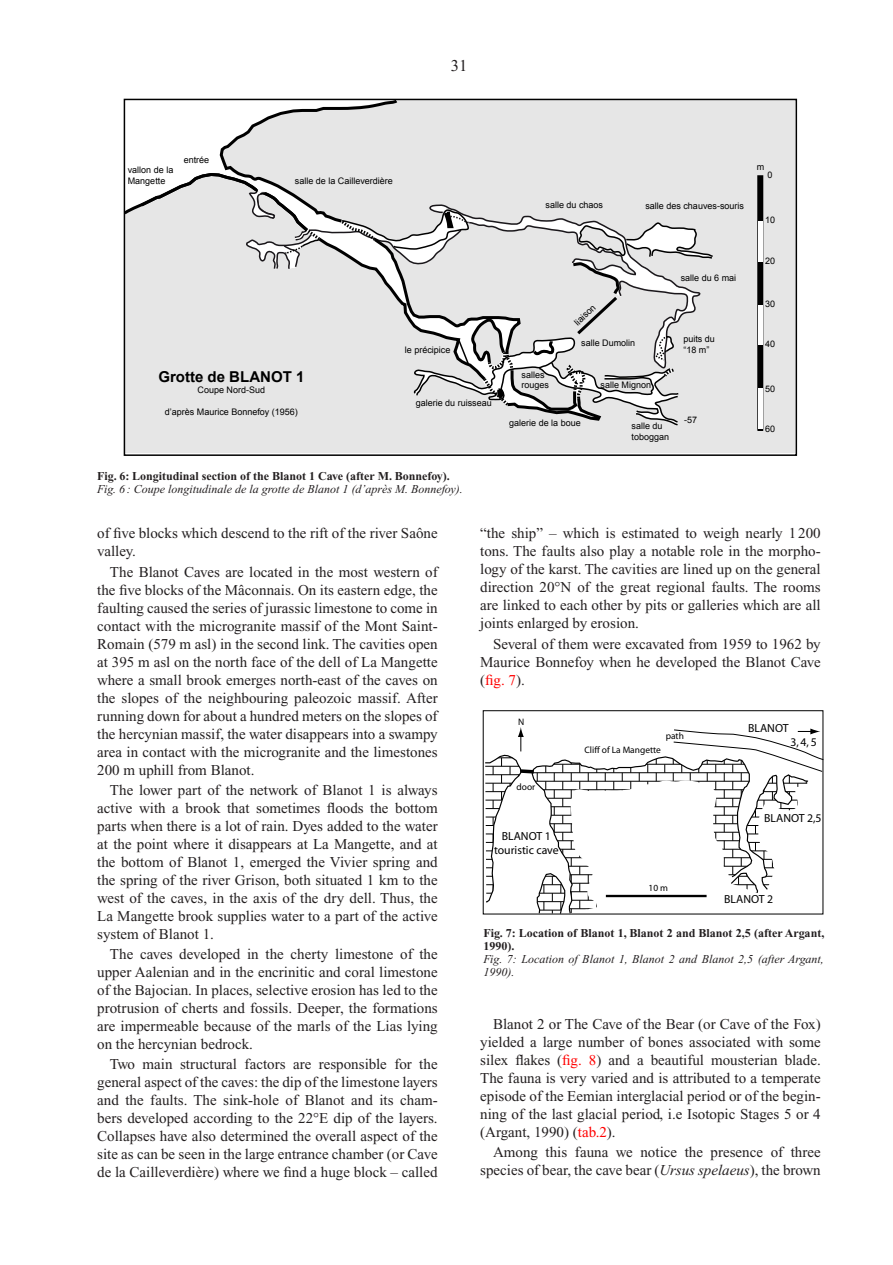
<style>
.page{position:relative;width:893px;height:1265px;background:#fff}
.page>*{position:absolute;margin:0;border:0;box-sizing:border-box;transform-origin:0 0}
.t1{font:16.5px "Times New Roman";color:#231f20}
.t2{font:15px/18px "Times New Roman";color:#231f20;text-align:justify}
.t3{font:700 15px "Arial";color:#000}
.t4{font:italic 12px/12.8px "Times New Roman";color:#231f20}
.t5{font:700 12px/12.8px "Times New Roman";color:#231f20}
.t6{font:11.7px/14.1px "Myriad";color:#000;text-align:center}
.t7{font:9.45px "Myriad";color:#000}
.t8{font:9px/10.8px "Arial";color:#000}
.s1{color:#f00}
.s2{font-style:italic}
</style>
<div class="page">
<div style="left:124px;top:99px;width:671px;height:355px;background:#e6e6e6"></div>
<div style="left:757px;top:175px;width:6px;height:256px;border:2px solid #000"></div>
<div style="left:757px;top:221px;width:5px;height:40px;background:#fff"></div>
<div style="left:757px;top:305px;width:5px;height:40px;background:#fff"></div>
<div style="left:757px;top:389px;width:5px;height:40px;background:#fff"></div>
<svg style="left:123px;top:98px;width:591px;height:328px"></svg>
<svg style="left:485px;top:727px;width:336px;height:185px"></svg>
<div style="left:482px;top:710px;width:341px;height:204px;border:1px solid #000"></div>
<hr style="left:605px;top:894px;width:101px;height:3px;background:#000">
<p class="t1" style="left:450px;top:56px;width:18px">31</p>
<p class="t8" style="left:128px;top:164px;width:47px">vallon de la<br>Mangette</p>
<p class="t8" style="left:184px;top:154px;width:27px">entrée</p>
<p class="t8" style="left:295px;top:176px;width:100px">salle de la Cailleverdière</p>
<p class="t3" style="left:158px;top:367px;width:147px">Grotte de BLANOT 1</p>
<p class="t8" style="left:197px;top:384px;width:69px">Coupe Nord-Sud</p>
<p class="t8" style="left:165px;top:406px;width:135px">d’après Maurice Bonnefoy (1956)</p>
<p class="t8" style="left:404px;top:345px;width:47px">le précipice</p>
<p class="t8" style="left:415px;top:397px;width:78px">galerie du ruisseau</p>
<p class="t5" style="left:97px;top:470px;width:354px">Fig. 6: Longitudinal section of the Blanot 1 Cave (after M. Bonnefoy).</p>
<p class="t4" style="left:97px;top:482px;width:367px">Fig. 6 : Coupe longitudinale de la grotte de Blanot 1 (d’après M. Bonnefoy).</p>
<p class="t8" style="left:545px;top:199px;width:59px">salle du chaos</p>
<p class="t8" style="left:645px;top:201px;width:100px">salle des chauves-souris</p>
<p class="t8" style="left:521px;top:369px;width:29px">salles rouges</p>
<p class="t8" style="left:572px;top:320px;width:27px;rotate:-43deg">liaison</p>
<p class="t8" style="left:581px;top:337px;width:56px">salle Dumolin</p>
<p class="t8" style="left:600px;top:379px;width:52px">salle Mignon</p>
<p class="t8" style="left:509px;top:418px;width:73px">galerie de la boue</p>
<p class="t8" style="left:631px;top:420px;width:39px">salle du toboggan</p>
<p class="t8" style="left:680px;top:273px;width:57px">salle du 6 mai</p>
<p class="t8" style="left:683px;top:334px;width:33px">puits du “18 m”</p>
<p class="t8" style="left:683px;top:415px;width:15px">-57</p>
<p class="t8" style="left:756px;top:162px;width:9px">m</p>
<p class="t8" style="left:767px;top:169px;width:7px">0</p>
<p class="t8" style="left:764px;top:215px;width:12px">10</p>
<p class="t8" style="left:764px;top:255px;width:12px">20</p>
<p class="t8" style="left:764px;top:299px;width:12px">30</p>
<p class="t8" style="left:764px;top:339px;width:12px">40</p>
<p class="t8" style="left:764px;top:383px;width:12px">50</p>
<p class="t8" style="left:764px;top:423px;width:12px">60</p>
<p class="t2" style="left:97px;top:524px;width:342px">of five blocks which descend to the rift of the river Saône valley.</p>
<p class="t2" style="left:97px;top:562px;width:343px;text-indent:13px">The Blanot Caves are located in the most western of the five blocks of the Mâconnais. On its eastern edge, the faulting caused the series of jurassic limestone to come in contact with the microgranite massif of the Mont Saint-Romain (579 m asl) in the second link. The cavities open at 395 m asl on the north face of the dell of La Mangette where a small brook emerges north-east of the caves on the slopes of the neighbouring paleozoic massif. After running down for about a hundred meters on the slopes of the hercynian massif, the water disappears into a swampy area in contact with the microgranite and the limestones 200 m uphill from Blanot.</p>
<p class="t2" style="left:97px;top:780px;width:342px;text-indent:13px">The lower part of the network of Blanot 1 is always active with a brook that sometimes floods the bottom parts when there is a lot of rain. dyes added to the water at the point where it disappears at La Mangette, and at the bottom of Blanot 1, emerged the Vivier spring and the spring of the river Grison, both situated 1 km to the west of the caves, in the axis of the dry dell. Thus, the La Mangette brook supplies water to a part of the active system of Blanot 1.</p>
<p class="t2" style="left:97px;top:944px;width:342px;text-indent:13px">The caves developed in the cherty limestone of the upper Aalenian and in the encrinitic and coral limestone of the Bajocian. In places, selective erosion has led to the protrusion of cherts and fossils. deeper, the formations are impermeable because of the marls of the Lias lying on the hercynian bedrock.</p>
<p class="t2" style="left:97px;top:1055px;width:342px;text-indent:13px">Two main structural factors are responsible for the general aspect of the caves: the dip of the limestone layers and the faults. The sink-hole of Blanot and its cham&shy;bers developed according to the 22°E dip of the layers.<br>Collapses have also determined the overall aspect of the site as can be seen in the large entrance chamber (or Cave de la Cailleverdière) where we find a huge block – called</p>
<p class="t2" style="left:480px;top:524px;width:342px">“the ship” – which is estimated to weigh nearly 1 200 tons. The faults also play a notable role in the morpho&shy;logy of the karst. The cavities are lined up on the general direction 20°N of the great regional faults. The rooms are linked to each other by pits or galleries which are all joints enlarged by erosion.</p>
<p class="t2" style="left:480px;top:634px;width:342px;text-indent:13px">Several of them were excavated from 1959 to 1962 by Maurice Bonnefoy when he developed the Blanot Cave (<span class="s1">fig. 7</span>).</p>
<p class="t7" style="left:518px;top:717px;width:8px">N</p>
<p class="t7" style="left:516px;top:781px;width:20px">door</p>
<p class="t6" style="left:494px;top:829px;width:66px">BLANOT 1 touristic cave</p>
<p class="t7" style="left:665px;top:730px;width:20px">path</p>
<p class="t7" style="left:584px;top:745px;width:78px">Cliff of La Mangette</p>
<p class="t6" style="left:747px;top:721px;width:42px">BLANOT</p>
<p class="t6" style="left:790px;top:735px;width:28px">3, 4, 5</p>
<p class="t6" style="left:763px;top:811px;width:59px">BLANOT 2,5</p>
<p class="t7" style="left:648px;top:882px;width:21px">10 m</p>
<p class="t5" style="left:483px;top:927px;width:342px">Fig. 7: Location of Blanot 1, Blanot 2 and Blanot 2,5 (after Argant,<br>1990).</p>
<p class="t4" style="left:483px;top:952px;width:342px">Fig. 7: Location of Blanot 1, Blanot 2 and Blanot 2,5 (after Argant,<br>1990).</p>
<p class="t6" style="left:724px;top:892px;width:50px">BLANOT 2</p>
<p class="t2" style="left:480px;top:1014px;width:342px;text-indent:13px">Blanot 2 or The Cave of the Bear (or Cave of the fox) yielded a large number of bones associated with some silex flakes (<span class="s1">fig. 8</span>) and a beautiful mousterian blade.<br>The fauna is very varied and is attributed to a temperate episode of the Eemian interglacial period or of the begin&shy;ning of the last glacial period, i.e Isotopic Stages 5 or 4 (Argant, 1990) (<span class="s1">tab.2</span>).</p>
<p class="t2" style="left:480px;top:1142px;width:342px;text-align:right">Among this fauna we notice the presence of three species of bear, the cave bear (<span class="s2">Ursus spelaeus</span>), the brown</p>
</div>
